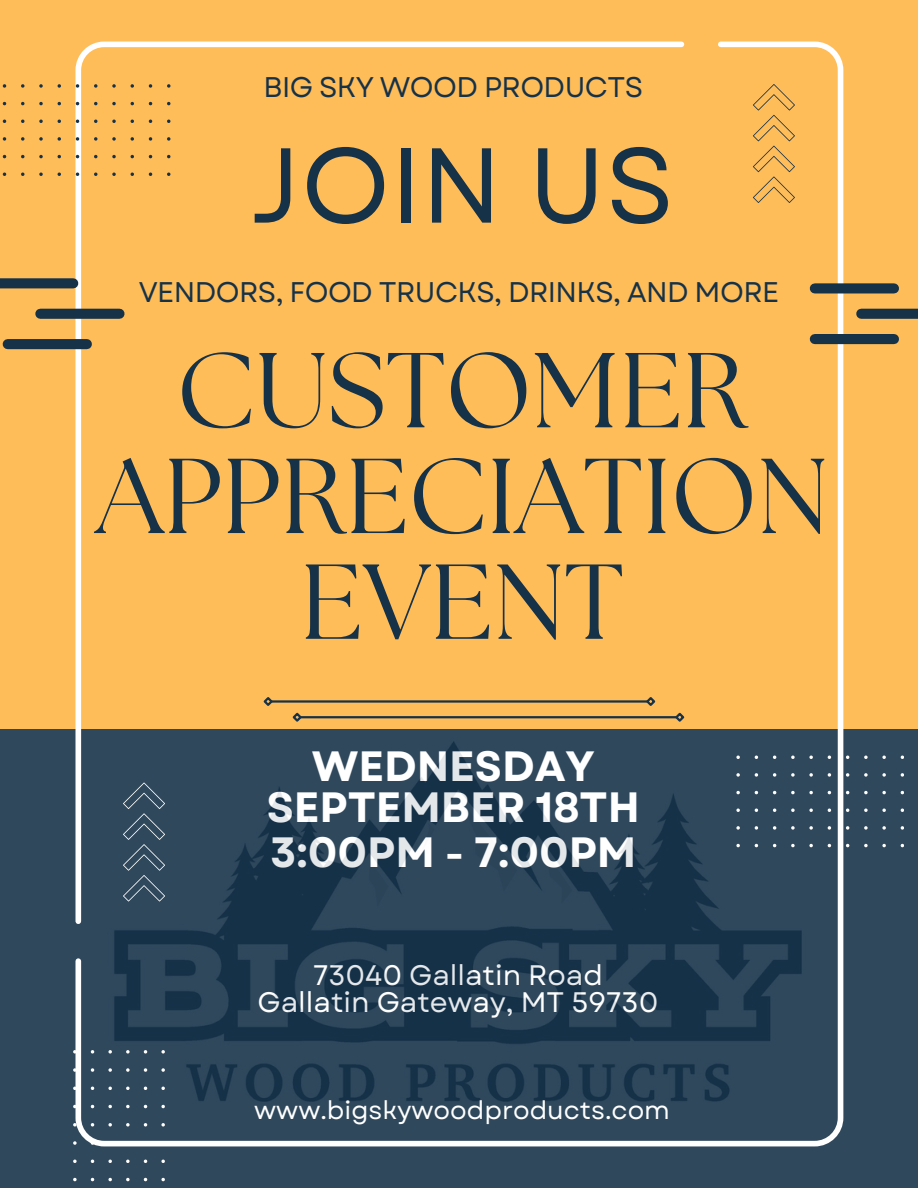
<style>
.page{position:relative;width:918px;height:1188px;background:#ffbd59}
.page>*{position:absolute;margin:0;border:0;box-sizing:border-box;transform-origin:0 0}
.t1{font:106.2px/105.8px "The Seasons";color:#163249;text-align:center}
.t2{font:106.2px "Garet";color:#163249}
.t3{font:700 42.3px/41.2px "Garet";color:#fff;text-align:center}
.t4{font:28.35px "Garet";letter-spacing:-.02em;color:#163249}
.t5{font:28.2px/27.5px "Garet";color:#fff;text-align:center}
.t6{font:25.35px "Garet";color:#fff}
</style>
<div class="page">
<svg style="left:73px;top:41px;width:773px;height:689px"></svg>
<svg style="left:3px;top:84px;width:167px;height:92px"></svg>
<svg style="left:753px;top:84px;width:42px;height:119px"></svg>
<div style="left:0;top:278px;width:73px;height:10px;background:#163249"></div>
<div style="left:40px;top:309px;width:80px;height:10px;background:#163249"></div>
<div style="left:8px;top:339px;width:79px;height:10px;background:#163249"></div>
<div style="left:815px;top:283px;width:79px;height:10px;background:#163249"></div>
<div style="left:861px;top:309px;width:57px;height:10px;background:#163249"></div>
<div style="left:815px;top:334px;width:79px;height:10px;background:#163249"></div>
<hr style="left:271px;top:700px;width:377px;height:3px;background:#163249">
<svg style="left:262px;top:695px;width:13px;height:13px"></svg>
<svg style="left:644px;top:695px;width:13px;height:13px"></svg>
<hr style="left:300px;top:716px;width:377px;height:2px;background:#163249">
<svg style="left:291px;top:711px;width:13px;height:13px"></svg>
<svg style="left:673px;top:711px;width:13px;height:13px"></svg>
<img style="left:0;top:730px;width:918px;height:458px">
<h3 class="t4" style="left:264px;top:67px;width:381px">BIG SKY WOOD PRODUCTS</h3>
<p class="t2" style="left:250px;top:109px;width:426px">JOIN US</p>
<h1 class="t4" style="left:139px;top:272px;width:642px">VENDORS, FOOD TRUCKS, DRINKS, AND MORE</h1>
<p class="t1" style="left:96px;top:344px;width:734px">CUSTOMER<br>APPRECIATION<br>EVENT</p>
<h3 class="t3" style="left:267px;top:746px;width:375px">WEDNESDAY<br>SEPTEMBER 18TH</h3>
<h1 class="t3" style="left:270px;top:831px;width:368px">3:00PM - 7:00PM</h1>
<p class="t5" style="left:258px;top:961px;width:402px">73040 Gallatin Road<br>Gallatin Gateway, MT 59730</p>
<p class="t6" style="left:254px;top:1092px;width:417px">www.bigskywoodproducts.com</p>
</div>
